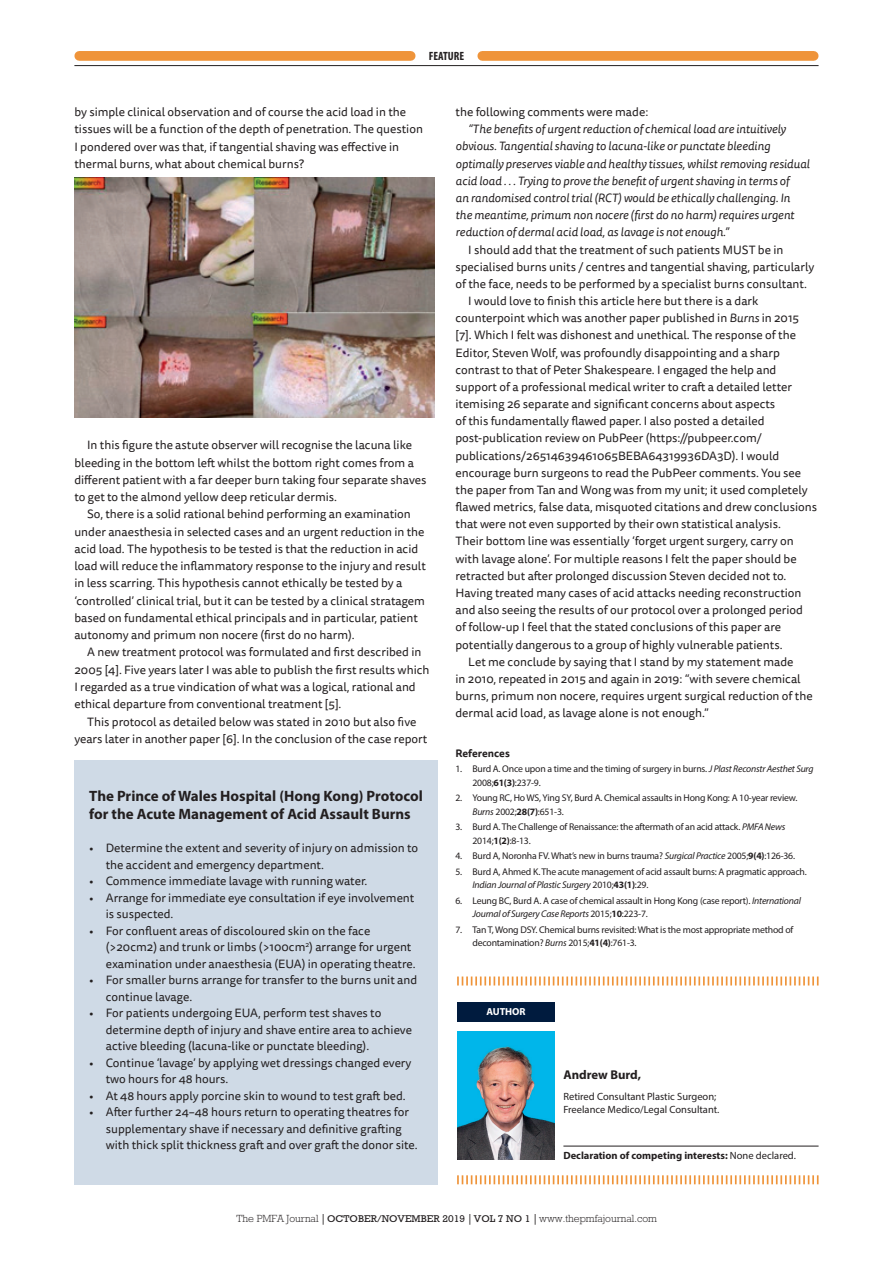
<style>
.page{position:relative;width:893px;height:1263px;background:#fff}
.page>*{position:absolute;margin:0;border:0;box-sizing:border-box;transform-origin:0 0}
.Feature_Subhead{font:700 15px/18px "Myriad Pro";color:#231f20}
.feature_Author_name{font:700 12.75px "Myriad Pro";letter-spacing:-.005em;color:#231f20}
.feature_Body_Indent{font:12px/17.1px "Tisa Sans Pro";color:#231f20}
.feature_Body_Indent-2{font:italic 12px/17.1px "Tisa Sans Pro";color:#231f20}
.t1{font:700 condensed 12px "Myriad Pro";color:#231f20}
.t2{font:300 10.5px "Rockwell";color:#231f20}
.feature_author_bioda{font:10.5px/12.6px "Myriad Pro";color:#231f20}
.feature_Author_decla{font:700 10.5px "Myriad Pro";color:#231f20}
.feature_Ref_title{font:700 10.5px "Tisa Sans Pro";color:#231f20}
.t3{font:700 10.2px "Myriad Pro";color:#fff}
.feature_Ref_body{font:9.75px/13.4px "Myriad Pro";letter-spacing:-.02em;color:#231f20}
.s1{font-style:italic}
.s2{font-weight:700}
.s3{font-weight:400}
.s4{font-family:"Adobe Caslon Pro";font-weight:700}
.s5{font-weight:400;font-size:10.05px}
</style>
<div class="page">
<hr style="left:74px;top:65px;width:745px;height:1px;background:#231f20">
<div style="left:79px;top:51px;width:332px;height:10px;background:#ef943a"></div>
<div style="left:482px;top:51px;width:332px;height:10px;background:#ef943a"></div>
<img style="left:74px;top:178px;width:360px;height:240px">
<div style="left:74px;top:760px;width:364px;height:424px;background:#cfdae6"></div>
<div style="left:457px;top:1002px;width:98px;height:19px;background:#001b3e"></div>
<img style="left:457px;top:1031px;width:98px;height:128px">
<hr style="left:563px;top:1146px;width:256px;height:1px;background:#231f20">
<svg style="left:457px;top:976px;width:362px;height:9px"></svg>
<svg style="left:457px;top:1175px;width:362px;height:9px"></svg>
<p class="t1" style="left:429px;top:49px;width:37px">FEATURE</p>
<p class="feature_Body_Indent" style="left:74px;top:104px;width:350px">by simple clinical observation and of course the acid load in the tissues will be a function of the depth of penetration. The question I pondered over was that, if tangential shaving was effective in thermal burns, what about chemical burns?</p>
<p class="feature_Body_Indent" style="left:74px;top:437px;width:353px;text-indent:13px">In this figure the astute observer will recognise the lacuna like bleeding in the bottom left whilst the bottom right comes from a different patient with a far deeper burn taking four separate shaves to get to the almond yellow deep reticular dermis.</p>
<p class="feature_Body_Indent" style="left:74px;top:506px;width:353px;text-indent:13px">So, there is a solid rational behind performing an examination under anaesthesia in selected cases and an urgent reduction in the acid load. The hypothesis to be tested is that the reduction in acid load will reduce the inflammatory response to the injury and result in less scarring. This hypothesis cannot ethically be tested by a ‘controlled’ clinical trial, but it can be tested by a clinical stratagem based on fundamental ethical principals and in particular, patient autonomy and primum non nocere (first do no harm).</p>
<p class="feature_Body_Indent" style="left:74px;top:644px;width:357px;text-indent:13px">A new treatment protocol was formulated and first described in 2005 [4]. Five years later I was able to publish the first results which I regarded as a true vindication of what was a logical, rational and ethical departure from conventional treatment [5].</p>
<p class="feature_Body_Indent" style="left:74px;top:713px;width:354px;text-align:center">This protocol as detailed below was stated in 2010 but also five years later in another paper [6]. In the conclusion of the case report</p>
<p class="Feature_Subhead" style="left:89px;top:787px;width:335px">The Prince of Wales Hospital (Hong Kong) Protocol for the Acute Management of Acid Assault Burns</p>
<p class="feature_Body_Indent" style="left:106px;top:840px;width:314px;line-height:16.5px;text-indent:-16px">• Determine the extent and severity of injury on admission to the accident and emergency department.</p>
<p class="feature_Body_Indent" style="left:89px;top:873px;width:279px">• Commence immediate lavage with running water.</p>
<p class="feature_Body_Indent" style="left:106px;top:889px;width:310px;line-height:16.5px;text-indent:-16px">• Arrange for immediate eye consultation if eye involvement is suspected.</p>
<p class="feature_Body_Indent" style="left:106px;top:922px;width:311px;line-height:16.5px;text-indent:-16px">• For confluent areas of discoloured skin on the face (&gt;20cm2) and trunk or limbs (&gt;100cm<sup>2</sup>) arrange for urgent examination under anaesthesia (EUA) in operating theatre.</p>
<p class="feature_Body_Indent" style="left:106px;top:972px;width:313px;line-height:16.5px;text-indent:-17px">• For smaller burns arrange for transfer to the burns unit and continue lavage.</p>
<p class="feature_Body_Indent" style="left:106px;top:1005px;width:308px;line-height:16.5px;text-indent:-17px">• For patients undergoing EUA, perform test shaves to determine depth of injury and shave entire area to achieve active bleeding (lacuna-like or punctate bleeding).</p>
<p class="feature_Body_Indent" style="left:106px;top:1054px;width:307px;line-height:16.5px;text-indent:-17px">• Continue ‘lavage’ by applying wet dressings changed every two hours for 48 hours.</p>
<p class="feature_Body_Indent" style="left:89px;top:1087px;width:318px">• At 48 hours apply porcine skin to wound to test graft bed.</p>
<p class="feature_Body_Indent" style="left:106px;top:1104px;width:314px;line-height:16.5px;text-indent:-17px">• After further 24–48 hours return to operating theatres for supplementary shave if necessary and definitive grafting with thick split thickness graft and over graft the donor site.</p>
<p class="feature_Body_Indent" style="left:455px;top:104px;width:194px">the following comments were made:</p>
<p class="feature_Body_Indent-2" style="left:455px;top:121px;width:356px;text-indent:13px">“The benefits of urgent reduction of chemical load are intuitively obvious. Tangential shaving to lacuna-like or punctate bleeding optimally preserves viable and healthy tissues, whilst removing residual acid load . . . Trying to prove the benefit of urgent shaving in terms of<br>an randomised control trial (RCT) would be ethically challenging. In the meantime, primum non nocere (first do no harm) requires urgent reduction of dermal acid load, as lavage is not enough.”</p>
<p class="feature_Body_Indent" style="left:455px;top:241px;width:360px;text-indent:13px">I should add that the treatment of such patients MUST be in specialised burns units / centres and tangential shaving, particularly of the face, needs to be performed by a specialist burns consultant.</p>
<p class="feature_Body_Indent" style="left:455px;top:293px;width:363px;text-indent:13px">I would love to finish this article here but there is a dark counterpoint which was another paper published in <span class="s1">Burns</span> in 2015 [7]. Which I felt was dishonest and unethical. The response of the Editor, Steven Wolf, was profoundly disappointing and a sharp contrast to that of Peter Shakespeare. I engaged the help and support of a professional medical writer to craft a detailed letter itemising 26 separate and significant concerns about aspects<br>of this fundamentally flawed paper. I also posted a detailed post-publication review on PubPeer (https://pubpeer.com/ publications/26514639461065BEBA64319936DA3D). I would encourage burn surgeons to read the PubPeer comments. You see the paper from Tan and Wong was from my unit; it used completely flawed metrics, false data, misquoted citations and drew conclusions that were not even supported by their own statistical analysis.<br>Their bottom line was essentially ‘forget urgent surgery, carry on with lavage alone’. For multiple reasons I felt the paper should be retracted but after prolonged discussion Steven decided not to.<br>Having treated many cases of acid attacks needing reconstruction and also seeing the results of our protocol over a prolonged period<br>of follow-up I feel that the stated conclusions of this paper are potentially dangerous to a group of highly vulnerable patients.</p>
<p class="feature_Body_Indent" style="left:455px;top:653px;width:359px;text-indent:13px">Let me conclude by saying that I stand by my statement made<br>in 2010, repeated in 2015 and again in 2019: “with severe chemical burns, primum non nocere, requires urgent surgical reduction of the dermal acid load, as lavage alone is not enough.”</p>
<p class="feature_Ref_title" style="left:455px;top:745px;width:56px">References</p>
<p class="feature_Ref_body" style="left:472px;top:762px;width:343px;text-indent:-17px">1. Burd A. Once upon a time and the timing of surgery in burns. <span class="s1">J Plast Reconstr Aesthet Surg<br></span>2008;<span class="s2">61(3)</span>:237-9.</p>
<p class="feature_Ref_body" style="left:472px;top:791px;width:326px;text-indent:-17px">2. Young RC, Ho WS, Ying SY, Burd A. Chemical assaults in Hong Kong: A 10-year review.<br><span class="s1">Burns</span> 2002;<span class="s2">28(7)</span>:651-3.</p>
<p class="feature_Ref_body" style="left:472px;top:820px;width:314px;text-indent:-17px">3. Burd A. The Challenge of Renaissance: the aftermath of an acid attack. <span class="s1">PMFA News<br></span>2014;<span class="s2">1(2)</span>:8-13.</p>
<p class="feature_Ref_body" style="left:455px;top:849px;width:341px">4. Burd A, Noronha FV. What’s new in burns trauma? <span class="s1">Surgical Practice</span> 2005;<span class="s2">9(4)</span>:126-36.</p>
<p class="feature_Ref_body" style="left:472px;top:865px;width:336px;text-indent:-17px">5. Burd A, Ahmed K. The acute management of acid assault burns: A pragmatic approach.<br><span class="s1">Indian Journal of Plastic Surgery</span> 2010;<span class="s2">43(1)</span>:29.</p>
<p class="feature_Ref_body" style="left:472px;top:894px;width:330px;text-indent:-17px">6. Leung BC, Burd A. A case of chemical assault in Hong Kong (case report). <span class="s1">International<br>Journal of Surgery Case Reports</span> 2015;<span class="s2">10</span>:223-7.</p>
<p class="feature_Ref_body" style="left:472px;top:923px;width:322px;text-indent:-17px">7. Tan T, Wong DSY. Chemical burns revisited: What is the most appropriate method of decontamination? <span class="s1">Burns</span> 2015;<span class="s2">41(4)</span>:761-3.</p>
<p class="t3" style="left:486px;top:1005px;width:41px">AUTHOR</p>
<p class="feature_Author_name" style="left:563px;top:1066px;width:79px">Andrew Burd,</p>
<p class="feature_author_bioda" style="left:563px;top:1090px;width:157px">Retired Consultant Plastic Surgeon;<br>Freelance Medico/Legal Consultant.</p>
<p class="feature_Author_decla" style="left:563px;top:1148px;width:234px">Declaration of competing interests: <span class="s3">None declared.</span></p>
<p class="t2" style="left:237px;top:1212px;width:422px">The PMFA Journal <span class="s4">|</span> <span class="s5">OCTOBER/NOVEMBER 2019</span> <span class="s4">|</span> <span class="s5">VOL 7 NO 1</span> <span class="s4">|</span> www.thepmfajournal.com</p>
</div>
